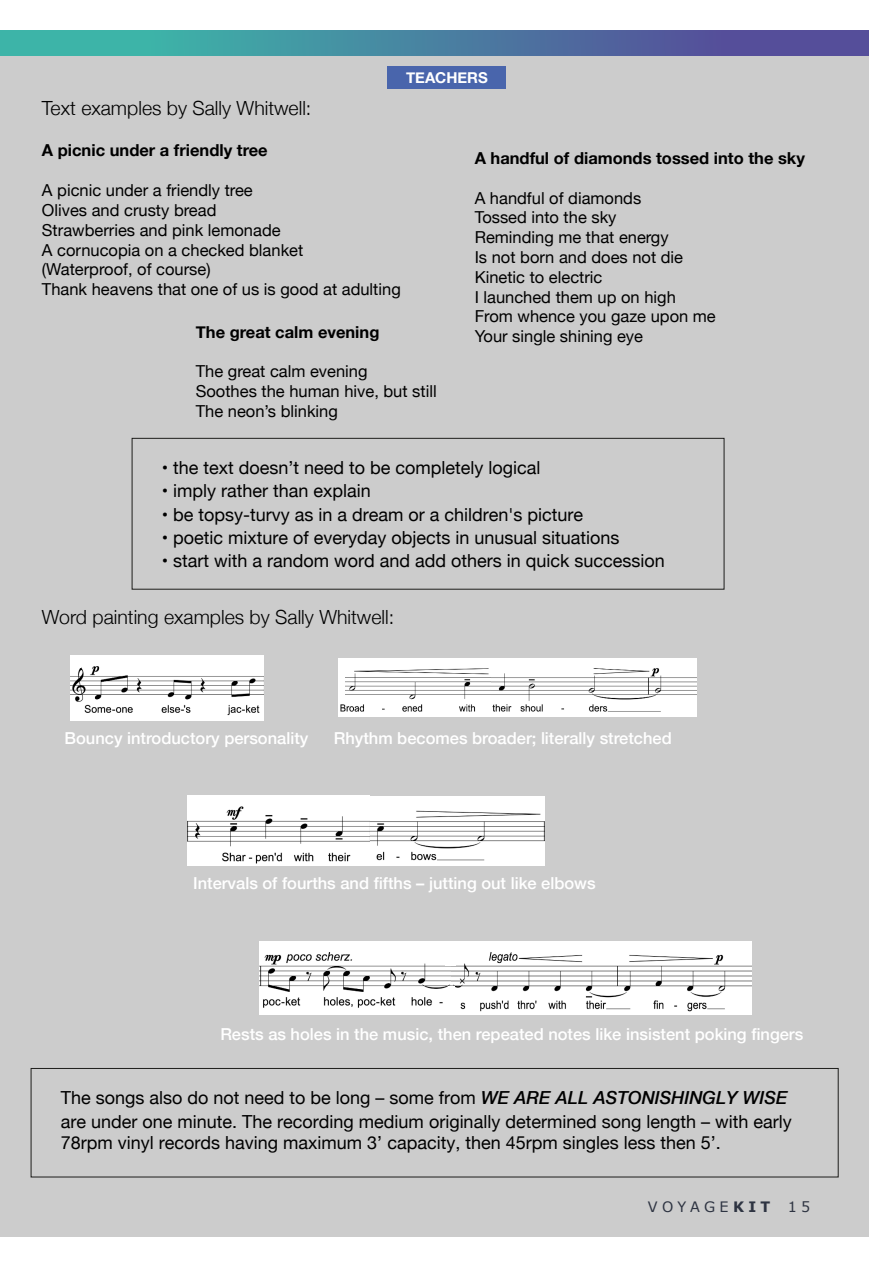
<style>
.page{position:relative;width:893px;height:1263px;background:#fff}
.page>*{position:absolute;margin:0;border:0;box-sizing:border-box;transform-origin:0 0}
.t1{font:300 19.5px "Helvetica Neue";color:#000}
.t2{font:18px/22.4px "Helvetica Neue";color:#000}
.t3{font:16.5px/19.8px "Helvetica Neue";color:#000}
.t4{font:500 16.5px "Helvetica Neue";color:#fff}
.t5{font:700 16.5px "Helvetica Neue";color:#000}
.t6{font:700 15px "Helvetica Neue";color:#fff}
.t7{font:14.4px "Verdana";letter-spacing:.3em;color:#2e3442}
.s1{font-weight:500;font-style:italic}
.s2{font-weight:700}
</style>
<div class="page">
<div style="left:0;top:31px;width:869px;height:1206px;background:#ccc"></div>
<img style="left:70px;top:656px;width:194px;height:64px">
<div style="left:31px;top:1068px;width:808px;height:109px;border:1px solid #1d1d1b"></div>
<img style="left:260px;top:942px;width:491px;height:72px">
<img style="left:188px;top:796px;width:357px;height:69px">
<svg style="left:70px;top:656px;width:10px;height:12px"></svg>
<div style="left:446px;top:942px;width:9px;height:24px;background:#fff"></div>
<div style="left:448px;top:986px;width:7px;height:28px;background:#fff"></div>
<div style="left:132px;top:438px;width:592px;height:152px;border:1px solid #1d1d1b"></div>
<div style="left:388px;top:67px;width:118px;height:22px;background:#4965ac"></div>
<img style="left:338px;top:659px;width:154px;height:57px">
<img style="left:492px;top:659px;width:204px;height:57px">
<div style="left:338px;top:677px;width:6px;height:21px;background:#fff"></div>
<p class="t1" style="left:42px;top:97px;width:271px">Text examples by Sally Whitwell:</p>
<p class="t6" style="left:406px;top:69px;width:83px">TEACHERS</p>
<p class="t5" style="left:42px;top:140px;width:227px">A picnic under a friendly tree</p>
<p class="t3" style="left:42px;top:180px;width:360px">A picnic under a friendly tree<br>Olives and crusty bread<br>Strawberries and pink lemonade<br>A cornucopia on a checked blanket<br>(Waterproof, of course)<br>Thank heavens that one of us is good at adulting</p>
<p class="t5" style="left:196px;top:322px;width:185px">The great calm evening</p>
<p class="t3" style="left:196px;top:361px;width:242px">The great calm evening<br>Soothes the human hive, but still<br>The neon’s blinking</p>
<p class="t5" style="left:475px;top:148px;width:332px">A handful of diamonds tossed into the sky</p>
<p class="t3" style="left:475px;top:188px;width:243px">A handful of diamonds<br>Tossed into the sky<br>Reminding me that energy<br>Is not born and does not die<br>Kinetic to electric<br>I launched them up on high<br>From whence you gaze upon me<br>Your single shining eye</p>
<p class="t2" style="left:162px;top:456px;width:380px">• the text doesn’t need to be completely logical</p>
<p class="t2" style="left:162px;top:480px;width:211px">• imply rather than explain</p>
<p class="t2" style="left:162px;top:503px;width:423px">• be topsy-turvy as in a dream or a children's picture</p>
<p class="t2" style="left:162px;top:526px;width:459px">• poetic mixture of everyday objects in unusual situations</p>
<p class="t2" style="left:162px;top:549px;width:505px">• start with a random word and add others in quick succession</p>
<p class="t1" style="left:42px;top:605px;width:354px">Word painting examples by Sally Whitwell:</p>
<p class="t4" style="left:64px;top:728px;width:245px">Bouncy introductory personality</p>
<p class="t4" style="left:334px;top:728px;width:340px">Rhythm becomes broader; literally stretched</p>
<p class="t4" style="left:193px;top:873px;width:404px">Intervals of fourths and fifths – jutting out like elbows</p>
<p class="t4" style="left:220px;top:1024px;width:584px">Rests as holes in the music, then repeated notes like insistent poking fingers</p>
<p class="t2" style="left:61px;top:1086px;width:732px">The songs also do not need to be long – some from <span class="s1">WE ARE ALL ASTONISHINGLY WISE </span>are under one minute. The recording medium originally determined song length – with early<br>78rpm vinyl records having maximum 3’ capacity, then 45rpm singles less then 5’.</p>
<p class="t7" style="left:648px;top:1201px;width:164px">VOYAGE<span class="s2">KIT</span> 15</p>
</div>
